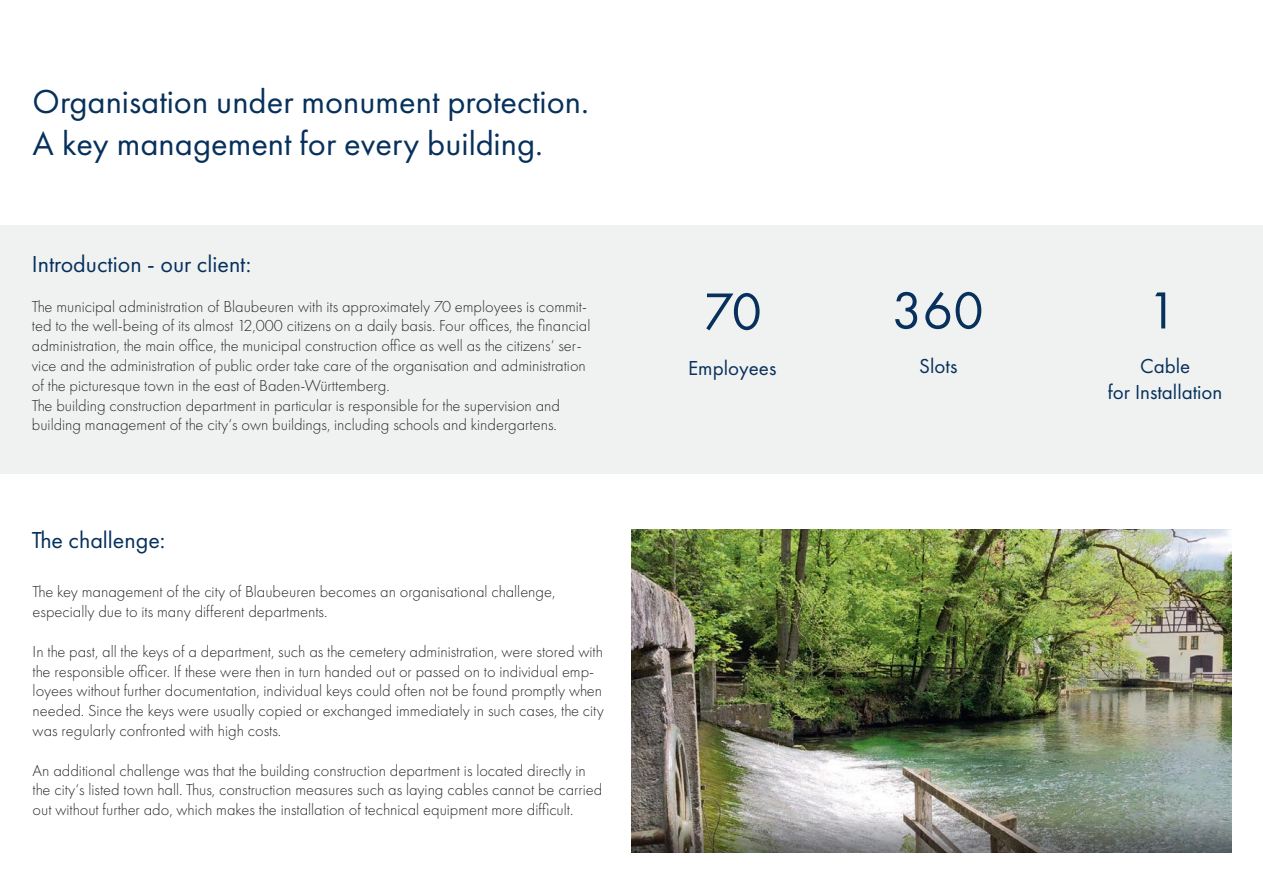
<style>
.page{position:relative;width:1263px;height:893px;background:#fff}
.page>*{position:absolute;margin:0;border:0;box-sizing:border-box;transform-origin:0 0}
.t1{font:54px "Futura PT";color:#07315c}
.t2{font:34.5px/41.4px "Futura PT";color:#07315c}
.t3{font:24px "Futura PT";color:#07315c}
.t4{font:21px/25.2px "Futura PT";color:#07315c;text-align:center}
.t5{font:300 16.5px/19.8px "Futura PT";color:#2b292a}
</style>
<div class="page">
<div style="left:0;top:225px;width:1263px;height:249px;background:#f0f2f2"></div>
<img style="left:631px;top:529px;width:600px;height:324px">
<h2 class="t2" style="left:33px;top:81px;width:558px">Organisation under monument protection.<br>A key management for every building.</h2>
<h3 class="t3" style="left:32px;top:250px;width:221px">Introduction - our client:</h3>
<p class="t5" style="left:32px;top:296px;width:560px">The municipal administration of Blaubeuren with its approximately 70 employees is commit&shy;ted to the well-being of its almost 12,000 citizens on a daily basis. Four offices, the financial administration, the main office, the municipal construction office as well as the citizens‘ ser&shy;vice and the administration of public order take care of the organisation and administration of the picturesque town in the east of Baden-Württemberg.<br>The building construction department in particular is responsible for the supervision and building management of the city‘s own buildings, including schools and kindergartens.</p>
<h3 class="t3" style="left:32px;top:525px;width:135px">The challenge:</h3>
<p class="t5" style="left:33px;top:582px;width:524px">The key management of the city of Blaubeuren becomes an organisational challenge, especially due to its many different departments.</p>
<p class="t5" style="left:33px;top:641px;width:573px">In the past, all the keys of a department, such as the cemetery administration, were stored with the responsible officer. If these were then in turn handed out or passed on to individual emp&shy;loyees without further documentation, individual keys could often not be found promptly when needed. Since the keys were usually copied or exchanged immediately in such cases, the city was regularly confronted with high costs.</p>
<p class="t5" style="left:33px;top:760px;width:571px">An additional challenge was that the building construction department is located directly in the city‘s listed town hall. Thus, construction measures such as laying cables cannot be carried out without further ado, which makes the installation of technical equipment more difficult.</p>
<h1 class="t1" style="left:703px;top:280px;width:60px">70</h1>
<p class="t4" style="left:688px;top:355px;width:90px">Employees</p>
<h1 class="t1" style="left:892px;top:278px;width:94px">360</h1>
<p class="t4" style="left:919px;top:354px;width:40px">Slots</p>
<h1 class="t1" style="left:1147px;top:278px;width:32px">1</h1>
<p class="t4" style="left:1108px;top:354px;width:116px">Cable<br>for Installation</p>
</div>
